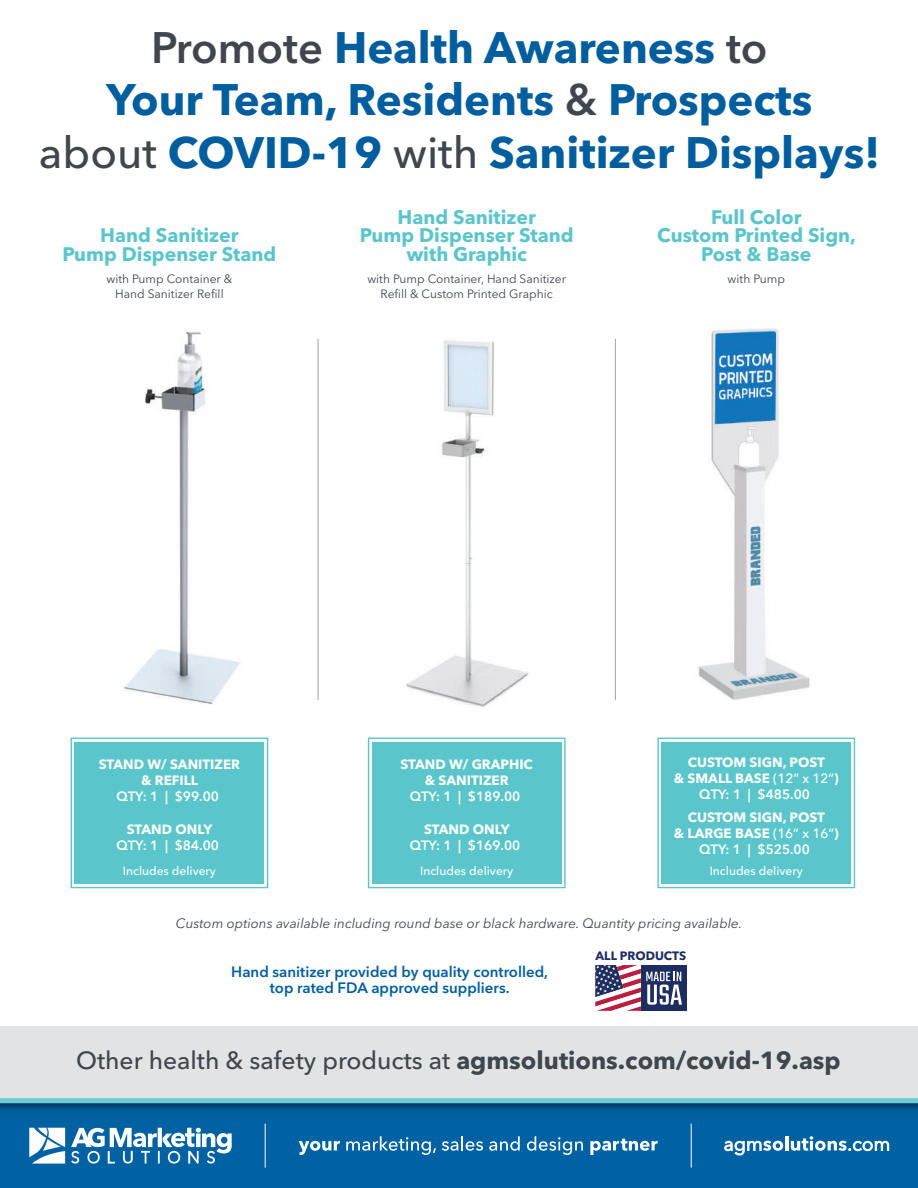
<style>
.page{position:relative;width:918px;height:1188px;background:#fff}
.page>*{position:absolute;margin:0;border:0;box-sizing:border-box;transform-origin:0 0}
.t1{font:700 43.65px/52.3px "Avenir Next LT Pro";color:#005e9e;text-align:center}
.t2{font:700 24.6px "Avenir Next LT Pro";color:#3f464d}
.t3{font:700 19.5px/18.3px "Avenir Next LT Pro";color:#5ac6cc;text-align:center}
.t4{font:600 15px/16.5px "Avenir Next LT Pro";color:#005e9e;text-align:center}
.t5{font:italic 13.5px "Avenir Next LT Pro";color:#3f464d}
.t6{font:700 13.35px/16px "Avenir Next LT Pro";color:#fff;text-align:center}
.t7{font:600 13.35px "Avenir Next LT Pro";color:#fff}
.t8{font:12px/14.9px "Avenir Next LT Pro";color:#3f464d;text-align:center}
.t9{font:500 12px "Avenir Next LT Pro";color:#fff}
.t10{font:700 12px "Avenir Next LT Pro";color:#1e2d60}
.s1{font-weight:600;color:#3f464d}
.s2{font-weight:500;color:#3f464d}
.s3{font-weight:500}
.s4{font-weight:600}
</style>
<div class="page">
<div style="left:0;top:1026px;width:918px;height:72px;background:#e2e3e4"></div>
<svg style="left:0;top:1103px;width:918px;height:85px;background:#005f9e"></svg>
<div style="left:0;top:1098px;width:918px;height:5px;background:#6fcbd2"></div>
<svg style="left:29px;top:1128px;width:36px;height:36px"></svg>
<svg style="left:71px;top:1128px;width:161px;height:36px"></svg>
<hr style="left:265px;top:1124px;width:1px;height:44px;background:#fff">
<hr style="left:691px;top:1124px;width:1px;height:44px;background:#fff">
<svg style="left:299px;top:1141px;width:41px;height:14px"></svg>
<svg style="left:346px;top:1136px;width:90px;height:19px;background:#3583b5"></svg>
<svg style="left:442px;top:1136px;width:41px;height:15px"></svg>
<svg style="left:489px;top:1136px;width:31px;height:15px"></svg>
<svg style="left:527px;top:1136px;width:56px;height:19px"></svg>
<svg style="left:590px;top:1139px;width:68px;height:16px"></svg>
<svg style="left:724px;top:1141px;width:59px;height:14px"></svg>
<hr style="left:785px;top:1136px;width:3px;height:14px;background:#fff">
<svg style="left:791px;top:1136px;width:98px;height:15px"></svg>
<div style="left:641px;top:965px;width:46px;height:46px;background:#1e2d60"></div>
<svg style="left:595px;top:965px;width:87px;height:46px"></svg>
<div style="left:661px;top:742px;width:190px;height:142px;background:#5ac6cc"></div>
<div style="left:657px;top:738px;width:198px;height:150px;border:1px solid #5ac6cc"></div>
<img style="left:698px;top:328px;width:112px;height:372px">
<div style="left:372px;top:742px;width:190px;height:142px;background:#5ac6cc"></div>
<div style="left:368px;top:738px;width:198px;height:150px;border:1px solid #5ac6cc"></div>
<img style="left:406px;top:340px;width:123px;height:368px">
<hr style="left:615px;top:339px;width:1px;height:361px;background:#3f464d">
<hr style="left:318px;top:339px;width:1px;height:361px;background:#3f464d">
<img style="left:124px;top:331px;width:116px;height:374px">
<div style="left:75px;top:742px;width:189px;height:142px;background:#5ac6cc"></div>
<div style="left:71px;top:738px;width:197px;height:150px;border:1px solid #5ac6cc"></div>
<h1 class="t1" style="left:39px;top:21px;width:842px"><span class="s1">Promote</span> Health Awareness <span class="s1">to<br></span>Your Team, Residents <span class="s1">&amp;</span> Prospects<br><span class="s2">about</span> COVID-19 <span class="s2">with</span> Sanitizer Displays!</h1>
<h3 class="t3" style="left:63px;top:226px;width:215px">Hand Sanitizer<br>Pump Dispenser Stand</h3>
<p class="t8" style="left:106px;top:271px;width:127px">with Pump Container &amp;<br>Hand Sanitizer Refill</p>
<h3 class="t3" style="left:360px;top:208px;width:215px">Hand Sanitizer<br>Pump Dispenser Stand with Graphic</h3>
<p class="t8" style="left:367px;top:271px;width:200px">with Pump Container, Hand Sanitizer<br>Refill &amp; Custom Printed Graphic</p>
<h3 class="t3" style="left:657px;top:208px;width:200px">Full Color<br>Custom Printed Sign,<br>Post &amp; Base</h3>
<p class="t8" style="left:728px;top:271px;width:59px">with Pump</p>
<p class="t6" style="left:99px;top:756px;width:143px">STAND W/ SANITIZER &amp; REFILL</p>
<p class="t7" style="left:116px;top:788px;width:104px">QTY: 1 | $99.00</p>
<p class="t6" style="left:127px;top:821px;width:87px">STAND ONLY</p>
<p class="t7" style="left:116px;top:837px;width:104px">QTY: 1 | $84.00</p>
<p class="t9" style="left:123px;top:864px;width:95px">Includes delivery</p>
<p class="t6" style="left:400px;top:756px;width:134px">STAND W/ GRAPHIC &amp; SANITIZER</p>
<p class="t7" style="left:410px;top:788px;width:112px">QTY: 1 | $189.00</p>
<p class="t6" style="left:424px;top:821px;width:87px">STAND ONLY</p>
<p class="t7" style="left:410px;top:837px;width:112px">QTY: 1 | $169.00</p>
<p class="t9" style="left:420px;top:864px;width:95px">Includes delivery</p>
<p class="t6" style="left:674px;top:754px;width:166px">CUSTOM SIGN, POST<br>&amp; SMALL BASE <span class="s3">(12” x 12”</span>)<br><span class="s4">QTY: 1 | $485.00</span></p>
<p class="t6" style="left:674px;top:809px;width:166px">CUSTOM SIGN, POST<br>&amp; LARGE BASE <span class="s3">(16” x 16”</span>)<br><span class="s4">QTY: 1 | $525.00</span></p>
<p class="t9" style="left:710px;top:864px;width:95px">Includes delivery</p>
<p class="t5" style="left:176px;top:915px;width:568px">Custom options available including round base or black hardware. Quantity pricing available.</p>
<p class="t4" style="left:231px;top:963px;width:318px">Hand sanitizer provided by quality controlled, top rated FDA approved suppliers.</p>
<p class="t10" style="left:596px;top:949px;width:92px">ALL PRODUCTS</p>
<h2 class="t2" style="left:76px;top:1046px;width:766px"><span class="s3">Other health &amp; safety products at</span> agmsolutions.com/covid-19.asp</h2>
</div>
